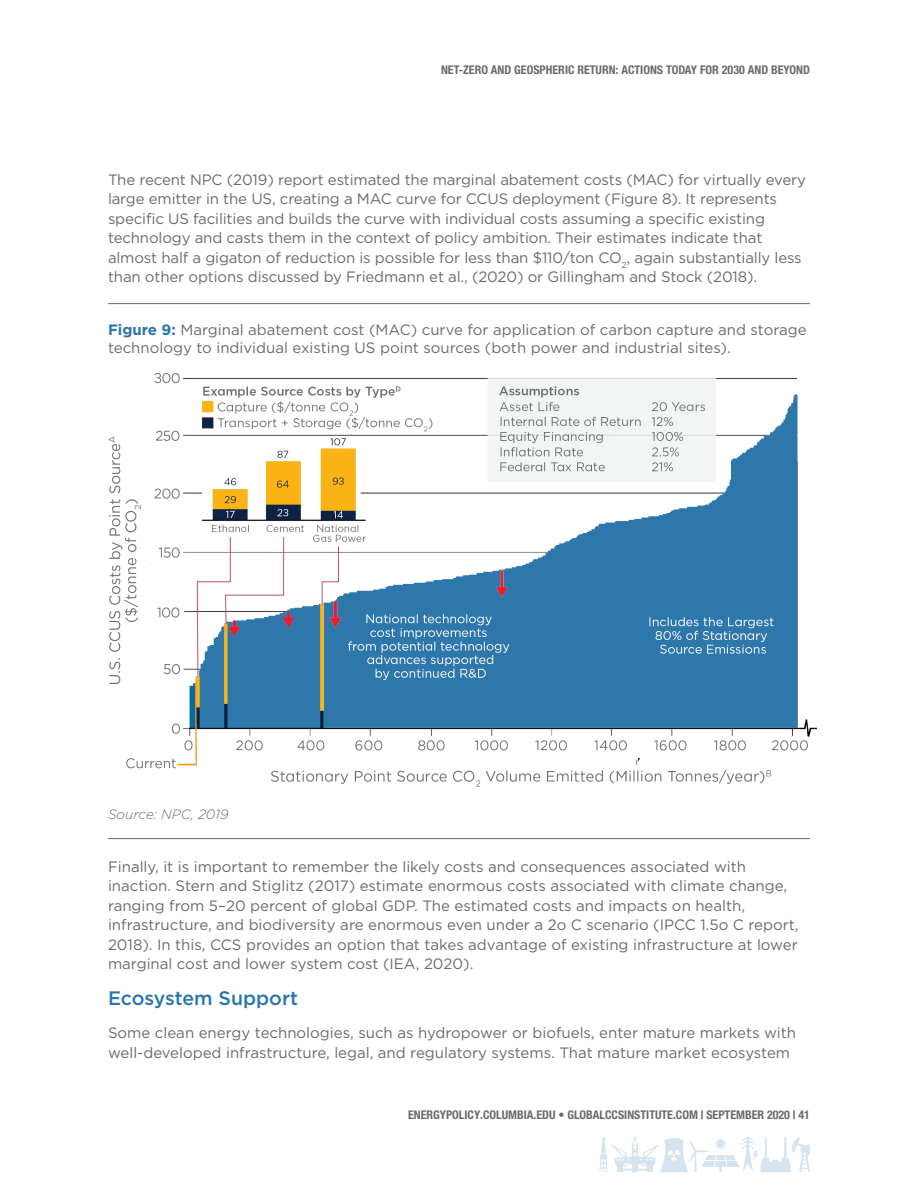
<style>
.page{position:relative;width:918px;height:1188px;background:#fff}
.page>*{position:absolute;margin:0;border:0;box-sizing:border-box;transform-origin:0 0}
.Body_Copy{font:500 19.5px "Gotham";color:#2976ab}
.Body_Copy-2{font:15px/19.5px "Gotham";letter-spacing:-.01em;color:#6b6b6e}
.Body_Copy-3{font:italic 300 13.5px "Gotham";color:#6b6b6e}
.t1{font:700 condensed 12px "Helvetica Neue";color:#6b6b6e}
.s1{font-weight:700;color:#2976ab}
</style>
<div class="page">
<svg style="left:599px;top:1137px;width:211px;height:35px"></svg>
<hr style="left:108px;top:303px;width:702px;height:1px;background:#6b6b6e">
<img style="left:108px;top:373px;width:708px;height:414px">
<hr style="left:108px;top:838px;width:702px;height:1px;background:#6b6b6e">
<p class="t1" style="left:441px;top:62px;width:370px">NET-ZERO AND GEOSPHERIC RETURN: ACTIONS TODAY FOR 2030 AND BEYOND</p>
<p class="Body_Copy-2" style="left:108px;top:169px;width:699px">The recent NPC (2019) report estimated the marginal abatement costs (MAC) for virtually every large emitter in the US, creating a MAC curve for CCUS deployment (Figure 8). It represents specific US facilities and builds the curve with individual costs assuming a specific existing technology and casts them in the context of policy ambition. Their estimates indicate that almost half a gigaton of reduction is possible for less than $110/ton CO<sub>2</sub>, again substantially less than other options discussed by Friedmann et al., (2020) or Gillingham and Stock (2018).</p>
<p class="Body_Copy-2" style="left:108px;top:320px;width:700px;line-height:18px"><span class="s1">Figure 9:</span> Marginal abatement cost (MAC) curve for application of carbon capture and storage technology to individual existing US point sources (both power and industrial sites).</p>
<p class="Body_Copy-3" style="left:108px;top:806px;width:122px">Source: NPC, 2019</p>
<p class="Body_Copy-2" style="left:108px;top:856px;width:692px">Finally, it is important to remember the likely costs and consequences associated with inaction. Stern and Stiglitz (2017) estimate enormous costs associated with climate change, ranging from 5–20 percent of global GDP. The estimated costs and impacts on health, infrastructure, and biodiversity are enormous even under a 2o C scenario (IPCC 1.5o C report, 2018). In this, CCS provides an option that takes advantage of existing infrastructure at lower marginal cost and lower system cost (IEA, 2020).</p>
<p class="Body_Copy" style="left:108px;top:987px;width:192px">Ecosystem Support</p>
<p class="Body_Copy-2" style="left:108px;top:1023px;width:690px">Some clean energy technologies, such as hydropower or biofuels, enter mature markets with well-developed infrastructure, legal, and regulatory systems. That mature market ecosystem</p>
<p class="t1" style="left:408px;top:1108px;width:403px">ENERGYPOLICY.COLUMBIA.EDU • GLOBALCCSINSTITUTE.COM | SEPTEMBER 2020 | 41</p>
</div>
